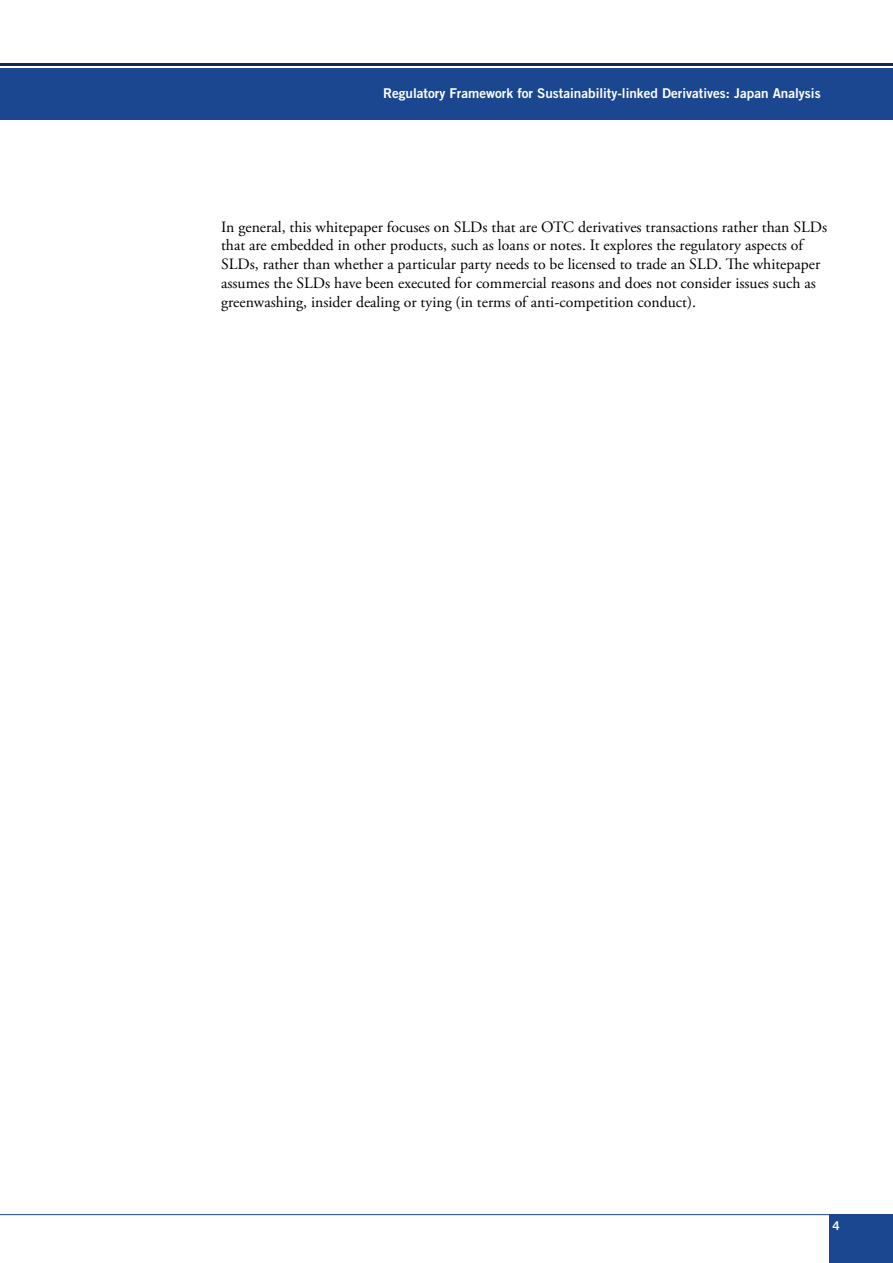
<style>
.page{position:relative;width:893px;height:1263px;background:#fff}
.page>*{position:absolute;margin:0;border:0;box-sizing:border-box;transform-origin:0 0}
.t1{font:15.75px/18.9px "Adobe Garamond Pro";color:#000}
.t2{font:13.5px "Trade Gothic LT Std Bd 2";color:#fff}
.t3{font:12px "Trade Gothic Bold Two";color:#fff}
</style>
<div class="page">
<div style="left:0;top:68px;width:893px;height:51px;background:#1a4790"></div>
<hr style="left:0;top:64px;width:893px;height:2px;background:#152a52">
<div style="left:829px;top:1214px;width:64px;height:49px;background:#1a4790"></div>
<hr style="left:0;top:1214px;width:829px;height:1px;background:#1a4790">
<p class="t2" style="left:383px;top:85px;width:439px">Regulatory Framework for Sustainability-linked Derivatives: Japan Analysis</p>
<p class="t1" style="left:221px;top:218px;width:607px">In general, this whitepaper focuses on SLDs that are OTC derivatives transactions rather than SLDs that are embedded in other products, such as loans or notes. It explores the regulatory aspects of SLDs, rather than whether a particular party needs to be licensed to trade an SLD. The whitepaper assumes the SLDs have been executed for commercial reasons and does not consider issues such as greenwashing, insider dealing or tying (in terms of anti-competition conduct).</p>
<p class="t3" style="left:833px;top:1219px;width:9px">4</p>
</div>
